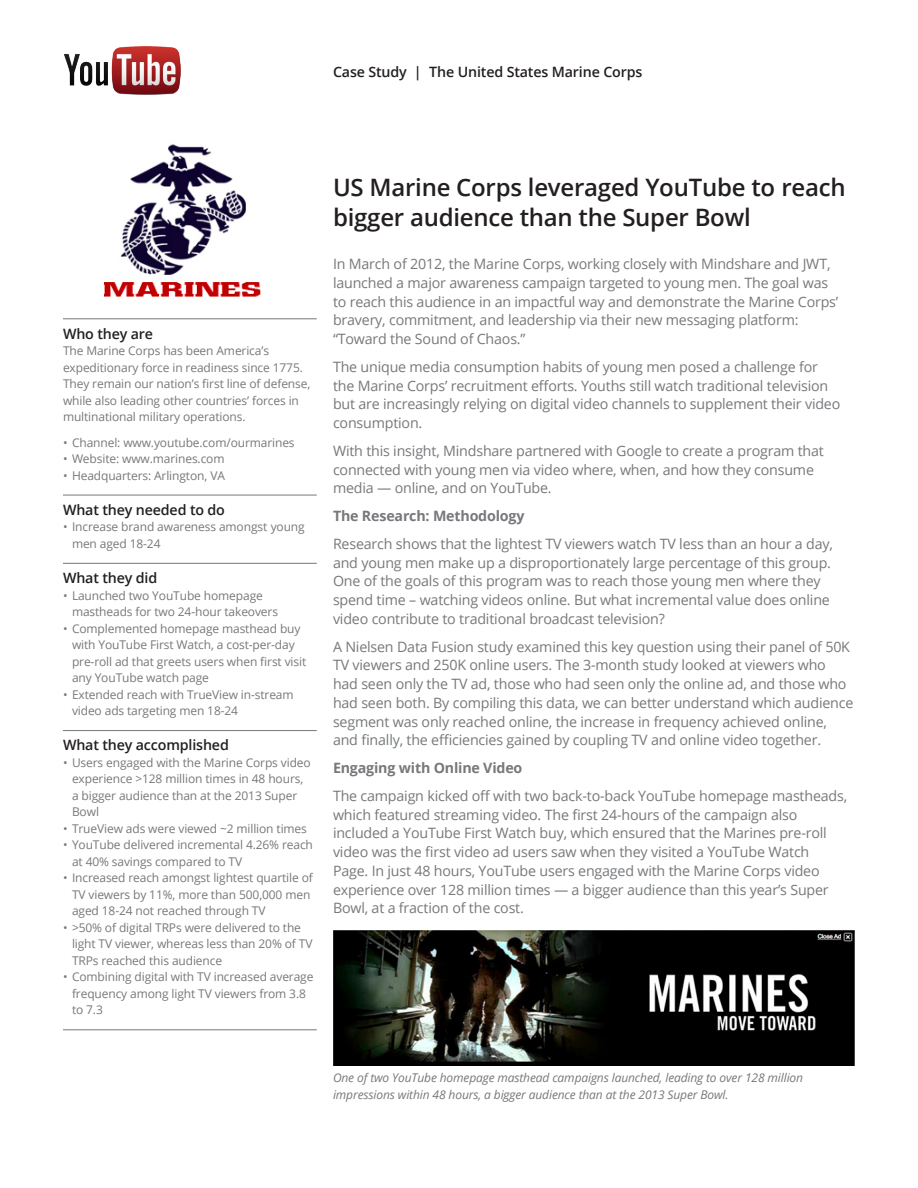
<style>
.page{position:relative;width:918px;height:1188px;background:#fff}
.page>*{position:absolute;margin:0;border:0;box-sizing:border-box;transform-origin:0 0}
.Main_Title{font:600 24px/30px "Open Sans";letter-spacing:-.01em;color:#231f20}
.Body_Text{font:14.25px/18.8px "Open Sans";letter-spacing:-.015em;color:#76787b}
.Sidebar_Subhead{font:600 14.25px "Open Sans";letter-spacing:-.01em;color:#231f20}
.Body_Text-2{font:700 14.25px "Open Sans";letter-spacing:-.015em;color:#76787b}
.Overview_Title{font:600 14.25px "Open Sans";letter-spacing:-.01em;color:#231f20}
.Body_Text-3{font:12px/16.5px "Open Sans";letter-spacing:-.01em;color:#76787b}
.Sidebar_text{font:italic 12px/16.5px "Open Sans";letter-spacing:-.01em;color:#76787b}
</style>
<div class="page">
<img style="left:64px;top:46px;width:117px;height:48px">
<hr style="left:63px;top:319px;width:254px;height:1px;background:#76787b">
<hr style="left:63px;top:495px;width:254px;height:1px;background:#76787b">
<hr style="left:63px;top:563px;width:254px;height:1px;background:#76787b">
<hr style="left:63px;top:730px;width:254px;height:1px;background:#76787b">
<hr style="left:63px;top:1030px;width:254px;height:1px;background:#76787b">
<img style="left:104px;top:144px;width:157px;height:153px">
<img style="left:333px;top:931px;width:522px;height:134px">
<p class="Overview_Title" style="left:333px;top:62px;width:311px">Case Study | The United States Marine Corps</p>
<p class="Sidebar_Subhead" style="left:63px;top:324px;width:92px">Who they are</p>
<p class="Body_Text-3" style="left:63px;top:342px;width:249px">The Marine Corps has been America’s expeditionary force in readiness since 1775.<br>They remain our nation’s first line of defense, while also leading other countries’ forces in multinational military operations.</p>
<p class="Body_Text-3" style="left:63px;top:434px;width:233px">• Channel: www.youtube.com/ourmarines</p>
<p class="Body_Text-3" style="left:63px;top:450px;width:163px">• Website: www.marines.com</p>
<p class="Body_Text-3" style="left:63px;top:467px;width:164px">• Headquarters: Arlington, VA</p>
<p class="Sidebar_Subhead" style="left:63px;top:500px;width:164px">What they needed to do</p>
<p class="Body_Text-3" style="left:72px;top:518px;width:234px;text-indent:-9px">• Increase brand awareness amongst young men aged 18-24</p>
<p class="Sidebar_Subhead" style="left:63px;top:568px;width:96px">What they did</p>
<p class="Body_Text-3" style="left:72px;top:587px;width:208px;text-indent:-9px">• Launched two YouTube homepage mastheads for two 24-hour takeovers</p>
<p class="Body_Text-3" style="left:72px;top:620px;width:236px;text-indent:-9px">• Complemented homepage masthead buy with YouTube First Watch, a cost-per-day pre-roll ad that greets users when first visit any YouTube watch page</p>
<p class="Body_Text-3" style="left:72px;top:686px;width:223px;text-indent:-9px">• Extended reach with TrueView in-stream video ads targeting men 18-24</p>
<p class="Sidebar_Subhead" style="left:63px;top:735px;width:167px">What they accomplished</p>
<p class="Body_Text-3" style="left:72px;top:754px;width:240px;text-indent:-9px">• Users engaged with the Marine Corps video experience &gt;128 million times in 48 hours, a bigger audience than at the 2013 Super<br>Bowl</p>
<p class="Body_Text-3" style="left:63px;top:820px;width:245px">• TrueView ads were viewed ~2 million times</p>
<p class="Body_Text-3" style="left:72px;top:836px;width:242px;text-indent:-9px">• YouTube delivered incremental 4.26% reach at 40% savings compared to TV</p>
<p class="Body_Text-3" style="left:72px;top:869px;width:242px;text-indent:-9px">• Increased reach amongst lightest quartile of<br>TV viewers by 11%, more than 500,000 men aged 18-24 not reached through TV</p>
<p class="Body_Text-3" style="left:72px;top:919px;width:242px;text-indent:-9px">• &gt;50% of digital TRPs were delivered to the light TV viewer, whereas less than 20% of TV<br>TRPs reached this audience</p>
<p class="Body_Text-3" style="left:72px;top:968px;width:243px;text-indent:-9px">• Combining digital with TV increased average frequency among light TV viewers from 3.8 to 7.3</p>
<p class="Main_Title" style="left:333px;top:172px;width:514px">US Marine Corps leveraged YouTube to reach bigger audience than the Super Bowl</p>
<p class="Body_Text" style="left:333px;top:254px;width:507px">In March of 2012, the Marine Corps, working closely with Mindshare and JWT, launched a major awareness campaign targeted to young men. The goal was to reach this audience in an impactful way and demonstrate the Marine Corps’ bravery, commitment, and leadership via their new messaging platform: “Toward the Sound of Chaos.”</p>
<p class="Body_Text" style="left:333px;top:357px;width:509px">The unique media consumption habits of young men posed a challenge for the Marine Corps’ recruitment efforts. Youths still watch traditional television but are increasingly relying on digital video channels to supplement their video consumption.</p>
<p class="Body_Text" style="left:333px;top:441px;width:492px">With this insight, Mindshare partnered with Google to create a program that connected with young men via video where, when, and how they consume media — online, and on YouTube.</p>
<p class="Body_Text-2" style="left:333px;top:506px;width:193px">The Research: Methodology</p>
<p class="Body_Text" style="left:333px;top:534px;width:502px">Research shows that the lightest TV viewers watch TV less than an hour a day, and young men make up a disproportionately large percentage of this group.<br>One of the goals of this program was to reach those young men where they spend time – watching videos online. But what incremental value does online video contribute to traditional broadcast television?</p>
<p class="Body_Text" style="left:333px;top:637px;width:522px">A Nielsen Data Fusion study examined this key question using their panel of 50K TV viewers and 250K online users. The 3-month study looked at viewers who had seen only the TV ad, those who had seen only the online ad, and those who had seen both. By compiling this data, we can better understand which audience segment was only reached online, the increase in frequency achieved online, and finally, the efficiencies gained by coupling TV and online video together.</p>
<p class="Body_Text-2" style="left:333px;top:758px;width:191px">Engaging with Online Video</p>
<p class="Body_Text" style="left:333px;top:786px;width:516px">The campaign kicked off with two back-to-back YouTube homepage mastheads, which featured streaming video. The first 24-hours of the campaign also included a YouTube First Watch buy, which ensured that the Marines pre-roll video was the first video ad users saw when they visited a YouTube Watch Page. In just 48 hours, YouTube users engaged with the Marine Corps video experience over 128 million times — a bigger audience than this year’s Super Bowl, at a fraction of the cost.</p>
<p class="Sidebar_text" style="left:333px;top:1069px;width:472px">One of two YouTube homepage masthead campaigns launched, leading to over 128 million impressions within 48 hours, a bigger audience than at the 2013 Super Bowl.</p>
</div>
